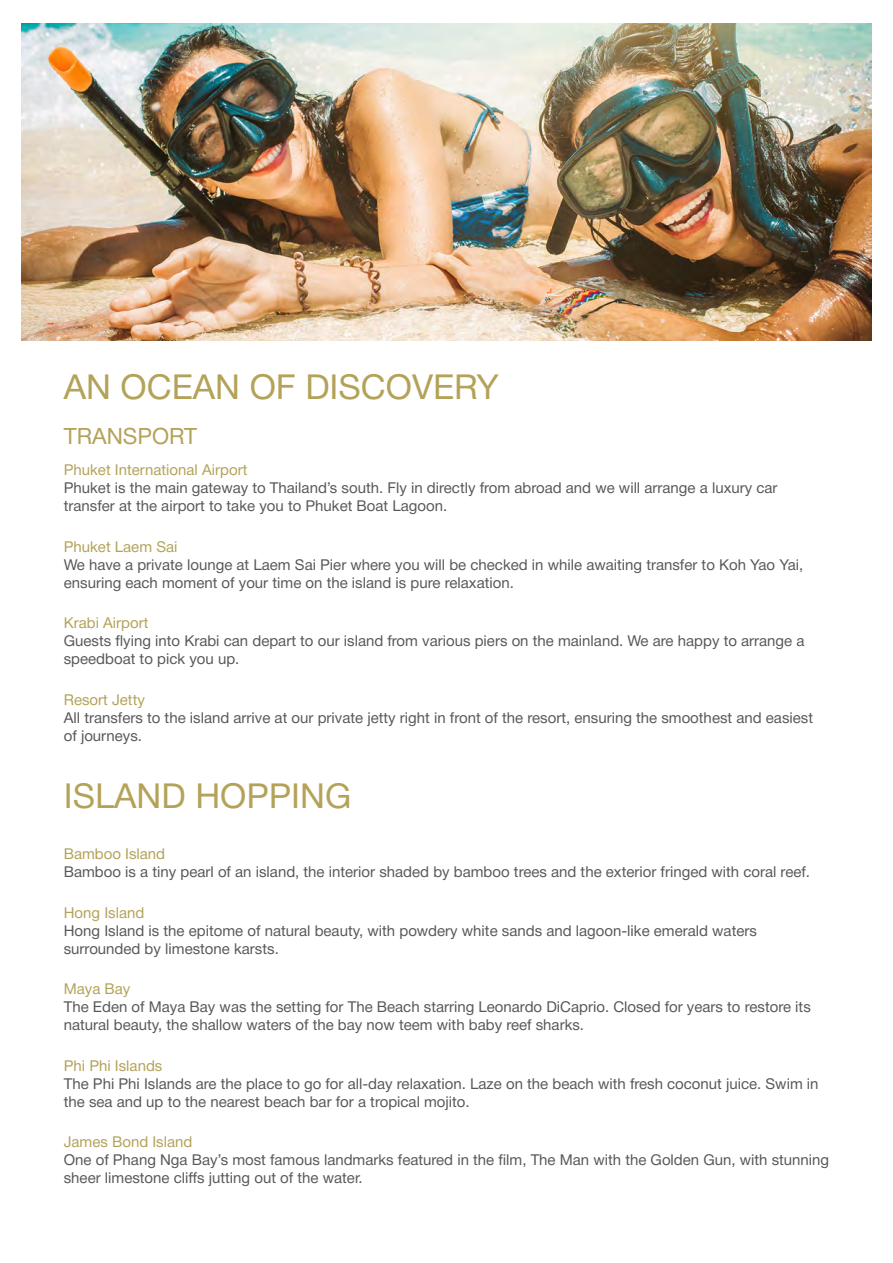
<style>
.page{position:relative;width:893px;height:1263px;background:#fff}
.page>*{position:absolute;margin:0;border:0;box-sizing:border-box;transform-origin:0 0}
.t1{font:34.5px "Helvetica Neue";color:#b3a258}
.t2{font:22.5px "Helvetica Neue";color:#b3a258}
.t3{font:15px/18px "Helvetica Neue";color:#57585a}
.t4{font:15px "Helvetica Neue";color:#b3a258}
</style>
<div class="page">
<img style="left:21px;top:23px;width:851px;height:317px">
<h1 class="t1" style="left:64px;top:361px;width:437px">AN OCEAN OF DISCOVERY</h1>
<h2 class="t2" style="left:64px;top:419px;width:135px">TRANSPORT</h2>
<p class="t4" style="left:64px;top:459px;width:185px">Phuket International Airport</p>
<p class="t3" style="left:64px;top:480px;width:715px">Phuket is the main gateway to Thailand’s south. Fly in directly from abroad and we will arrange a luxury car transfer at the airport to take you to Phuket Boat Lagoon.</p>
<p class="t4" style="left:64px;top:535px;width:115px">Phuket Laem Sai</p>
<p class="t3" style="left:64px;top:556px;width:741px">We have a private lounge at Laem Sai Pier where you will be checked in while awaiting transfer to Koh Yao Yai, ensuring each moment of your time on the island is pure relaxation.</p>
<p class="t4" style="left:64px;top:612px;width:86px">Krabi Airport</p>
<p class="t3" style="left:64px;top:633px;width:742px">Guests flying into Krabi can depart to our island from various piers on the mainland. We are happy to arrange a speedboat to pick you up.</p>
<p class="t4" style="left:64px;top:688px;width:83px">Resort Jetty</p>
<p class="t3" style="left:64px;top:709px;width:751px">All transfers to the island arrive at our private jetty right in front of the resort, ensuring the smoothest and easiest of journeys.</p>
<h1 class="t1" style="left:64px;top:771px;width:289px">ISLAND HOPPING</h1>
<p class="t4" style="left:64px;top:843px;width:103px">Bamboo Island</p>
<p class="t3" style="left:64px;top:864px;width:748px">Bamboo is a tiny pearl of an island, the interior shaded by bamboo trees and the exterior fringed with coral reef.</p>
<p class="t4" style="left:64px;top:901px;width:82px">Hong Island</p>
<p class="t3" style="left:64px;top:922px;width:695px">Hong Island is the epitome of natural beauty, with powdery white sands and lagoon-like emerald waters surrounded by limestone karsts.</p>
<p class="t4" style="left:64px;top:978px;width:68px">Maya Bay</p>
<p class="t3" style="left:64px;top:999px;width:749px">The Eden of Maya Bay was the setting for The Beach starring Leonardo DiCaprio. Closed for years to restore its natural beauty, the shallow waters of the bay now teem with baby reef sharks.</p>
<p class="t4" style="left:64px;top:1054px;width:100px">Phi Phi Islands</p>
<p class="t3" style="left:64px;top:1075px;width:756px">The Phi Phi Islands are the place to go for all-day relaxation. Laze on the beach with fresh coconut juice. Swim in the sea and up to the nearest beach bar for a tropical mojito.</p>
<p class="t4" style="left:64px;top:1131px;width:130px">James Bond Island</p>
<p class="t3" style="left:64px;top:1152px;width:767px">One of Phang Nga Bay’s most famous landmarks featured in the film, The Man with the Golden Gun, with stunning sheer limestone cliffs jutting out of the water.</p>
</div>
